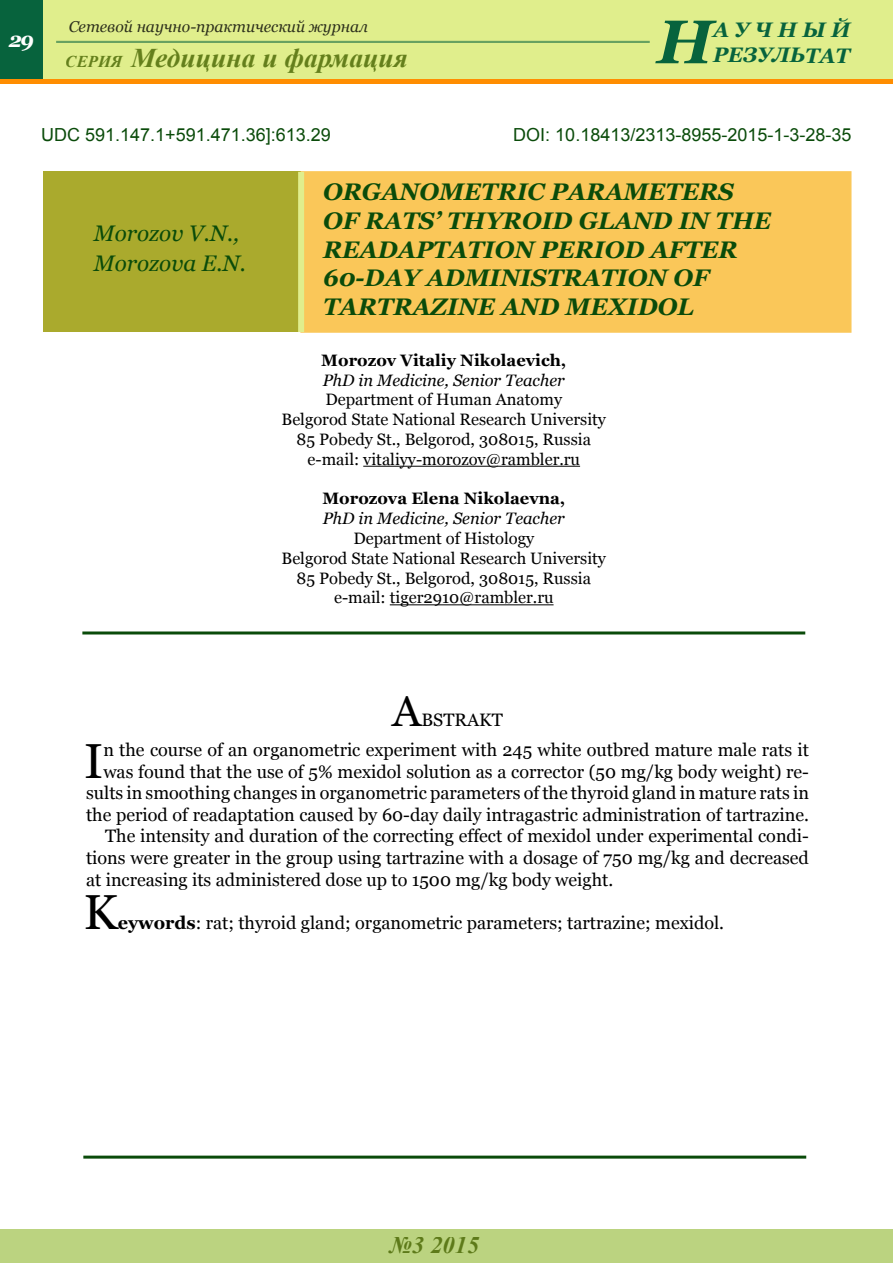
<style>
.page{position:relative;width:893px;height:1263px;background:#fff}
.page>*{position:absolute;margin:0;border:0;box-sizing:border-box;transform-origin:0 0}
.t1{font:italic 700 61.5px "Georgia";color:#07633d}
.t2{font:49.2px "Georgia";color:#000}
.t3{font:43.5px "Georgia";color:#000}
.t4{font:italic 700 27px "Times New Roman";color:#466400}
.t5{font:italic 700 24px/28.8px "Georgia";color:#0a4b0a}
.t6{font:italic 700 24px "Times New Roman";color:#466400}
.t7{font:italic 22.5px/30.6px "Georgia";color:#0a4b0a}
.t8{font:italic 700 21px/25.2px "Georgia";color:#07633d}
.t9{font:italic 700 21px "Georgia";color:#fff}
.t10{font:18px "Georgia";color:#000}
.t11{font:18px "Arial";color:#0a4b0a}
.t12{font:16.5px/19.8px "Georgia";color:#000;text-align:center}
.t13{font:italic 16.5px "Georgia";color:#000}
.t14{font:700 16.5px "Georgia";color:#000}
.t15{font:italic 15.75px "Georgia";color:#000}
.s1{font-size:16.5px}
.s2{font-weight:700}
</style>
<div class="page">
<div style="left:0;top:1229px;width:893px;height:34px;background:#bbd380"></div>
<div style="left:0;top:0;width:893px;height:83px;background:#e0ee8c"></div>
<hr style="left:0;top:79px;width:893px;height:4px;background:#ff8d00">
<div style="left:0;top:0;width:43px;height:79px;background:#07633d"></div>
<hr style="left:56px;top:41px;width:594px;height:2px;background:#07633d">
<div style="left:44px;top:172px;width:257px;height:160px;background:#aaaa2d"></div>
<div style="left:300px;top:171px;width:551px;height:162px;background:#fac759;border:2px solid #fabe3c"></div>
<div style="left:298px;top:172px;width:6px;height:160px;background:#e0ee8c"></div>
<hr style="left:363px;top:466px;width:217px;height:1px;background:#000">
<hr style="left:390px;top:604px;width:164px;height:1px;background:#000">
<hr style="left:82px;top:631px;width:723px;height:3px;background:#0a4b0a">
<hr style="left:83px;top:1155px;width:723px;height:3px;background:#0a4b0a">
<p class="t9" style="left:9px;top:28px;width:27px">29</p>
<p class="t15" style="left:68px;top:18px;width:301px">Сетевой научно-практический журнал</p>
<h3 class="t4" style="left:66px;top:39px;width:343px"><span class="s1">СЕРИЯ</span> Медицина и фармация</h3>
<p class="t8" style="left:713px;top:17px;width:139px">АУЧНЫЙ<br>РЕЗУЛЬТАТ</p>
<h1 class="t1" style="left:657px;top:7px;width:58px">Н</h1>
<p class="t11" style="left:41px;top:123px;width:291px">UDC 591.147.1+591.471.36]:613.29</p>
<p class="t11" style="left:513px;top:123px;width:340px">DOI: 10.18413/2313-8955-2015-1-3-28-35</p>
<p class="t7" style="left:94px;top:218px;width:153px">Morozov V.N.,<br>Morozova E.N.</p>
<h3 class="t5" style="left:323px;top:177px;width:450px">ORGANOMETRIC PARAMETERS<br>OF RATS’ THYROID GLAND IN THE<br>READAPTATION PERIOD AFTER<br>60-DAY ADMINISTRATION OF<br>TARTRAZINE AND MEXIDOL</h3>
<p class="t14" style="left:321px;top:351px;width:247px">Morozov Vitaliy Nikolaevich,</p>
<p class="t13" style="left:323px;top:370px;width:243px">PhD in Medicine, Senior Teacher</p>
<p class="t12" style="left:282px;top:390px;width:326px">Department of Human Anatomy<br>Belgorod State National Research University 85 Pobedy St., Belgorod, 308015, Russia e-mail: vitaliyy-morozov@rambler.ru</p>
<p class="t14" style="left:322px;top:489px;width:244px">Morozova Elena Nikolaevna,</p>
<p class="t13" style="left:323px;top:509px;width:243px">PhD in Medicine, Senior Teacher</p>
<p class="t12" style="left:282px;top:528px;width:326px">Department of Histology<br>Belgorod State National Research University 85 Pobedy St., Belgorod, 308015, Russia e-mail: tiger2910@rambler.ru</p>
<h3 class="t3" style="left:392px;top:686px;width:31px">А</h3>
<p class="t10" style="left:421px;top:709px;width:83px">BSTRAKT</p>
<h2 class="t2" style="left:84px;top:733px;width:21px">I</h2>
<p class="t10" style="left:103px;top:740px;width:707px">n the course of an organometric experiment with 245 white outbred mature male rats it</p>
<p class="t10" style="left:103px;top:761px;width:707px">was found that the use of 5% mexidol solution as a corrector (50 mg/kg body weight) re-</p>
<p class="t10" style="left:86px;top:783px;width:724px">sults in smoothing changes in organometric parameters of the thyroid gland in mature rats in</p>
<p class="t10" style="left:86px;top:804px;width:724px">the period of readaptation caused by 60-day daily intragastric administration of tartrazine.</p>
<p class="t10" style="left:105px;top:826px;width:705px">The intensity and duration of the correcting effect of mexidol under experimental condi-</p>
<p class="t10" style="left:86px;top:848px;width:724px">tions were greater in the group using tartrazine with a dosage of 750 mg/kg and decreased</p>
<p class="t10" style="left:86px;top:869px;width:529px">at increasing its administered dose up to 1500 mg/kg body weight.</p>
<h2 class="t2" style="left:84px;top:884px;width:36px">K</h2>
<p class="t10" style="left:118px;top:912px;width:608px"><span class="s2">eywords</span>: rat; thyroid gland; organometric parameters; tartrazine; mexidol.</p>
<h3 class="t6" style="left:390px;top:1229px;width:91px">№3 2015</h3>
</div>
